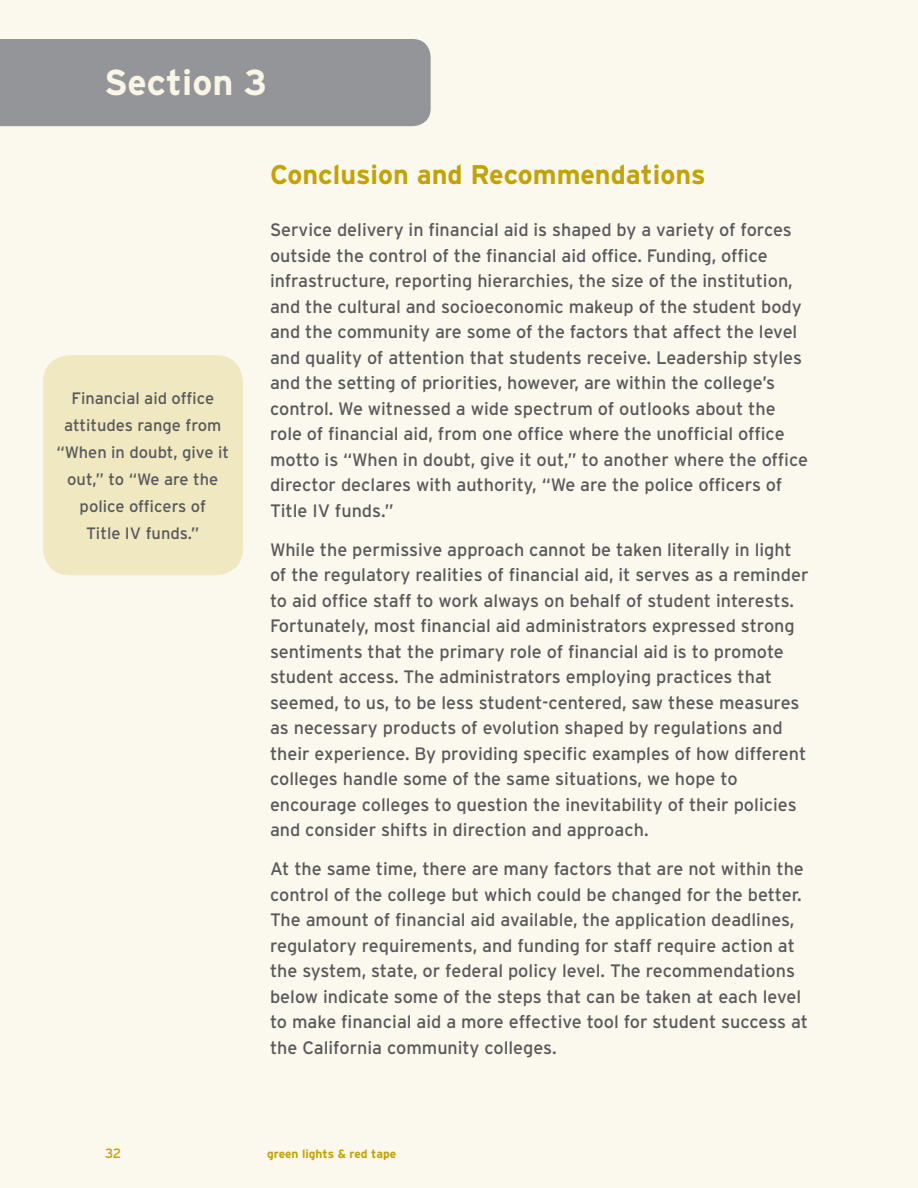
<style>
.page{position:relative;width:918px;height:1188px;background:#fbf8ed}
.page>*{position:absolute;margin:0;border:0;box-sizing:border-box;transform-origin:0 0}
.t1{font:700 36px "Interstate";color:#f9f6e6}
.t2{font:700 27px "Interstate";color:#c3a204}
.t3{font:18px/25.5px "Interstate";color:#58595b}
.t4{font:16.5px/27px "Interstate";color:#58595b;text-align:center}
.t5{font:13.5px "Interstate";color:#c3a204}
.t6{font:700 12px "Interstate";color:#c3a204}
</style>
<div class="page">
<div style="left:0;top:39px;width:431px;height:87px;background:#939598"></div>
<div style="left:43px;top:355px;width:200px;height:220px;background:#f0e8c0;border-radius:27px"></div>
<p class="t1" style="left:104px;top:62px;width:164px">Section 3</p>
<p class="t4" style="left:56px;top:384px;width:174px">Financial aid office attitudes range from “When in doubt, give it out,” to “We are the police officers of<br>Title IV funds.”</p>
<p class="t2" style="left:270px;top:159px;width:437px">Conclusion and Recommendations</p>
<p class="t3" style="left:270px;top:217px;width:540px">Service delivery in financial aid is shaped by a variety of forces outside the control of the financial aid office. Funding, office infrastructure, reporting hierarchies, the size of the institution, and the cultural and socioeconomic makeup of the student body and the community are some of the factors that affect the level and quality of attention that students receive. Leadership styles and the setting of priorities, however, are within the college’s control. We witnessed a wide spectrum of outlooks about the role of financial aid, from one office where the unofficial office motto is “When in doubt, give it out,” to another where the office director declares with authority, “We are the police officers of Title IV funds.”</p>
<p class="t3" style="left:270px;top:537px;width:540px">While the permissive approach cannot be taken literally in light of the regulatory realities of financial aid, it serves as a reminder to aid office staff to work always on behalf of student interests.<br>Fortunately, most financial aid administrators expressed strong sentiments that the primary role of financial aid is to promote student access. The administrators employing practices that seemed, to us, to be less student-centered, saw these measures as necessary products of evolution shaped by regulations and their experience. By providing specific examples of how different colleges handle some of the same situations, we hope to encourage colleges to question the inevitability of their policies and consider shifts in direction and approach.</p>
<p class="t3" style="left:270px;top:856px;width:540px">At the same time, there are many factors that are not within the control of the college but which could be changed for the better.<br>The amount of financial aid available, the application deadlines, regulatory requirements, and funding for staff require action at the system, state, or federal policy level. The recommendations below indicate some of the steps that can be taken at each level to make financial aid a more effective tool for student success at the California community colleges.</p>
<p class="t5" style="left:105px;top:1146px;width:18px">32</p>
<p class="t6" style="left:267px;top:1147px;width:131px">green lights &amp; red tape</p>
</div>
